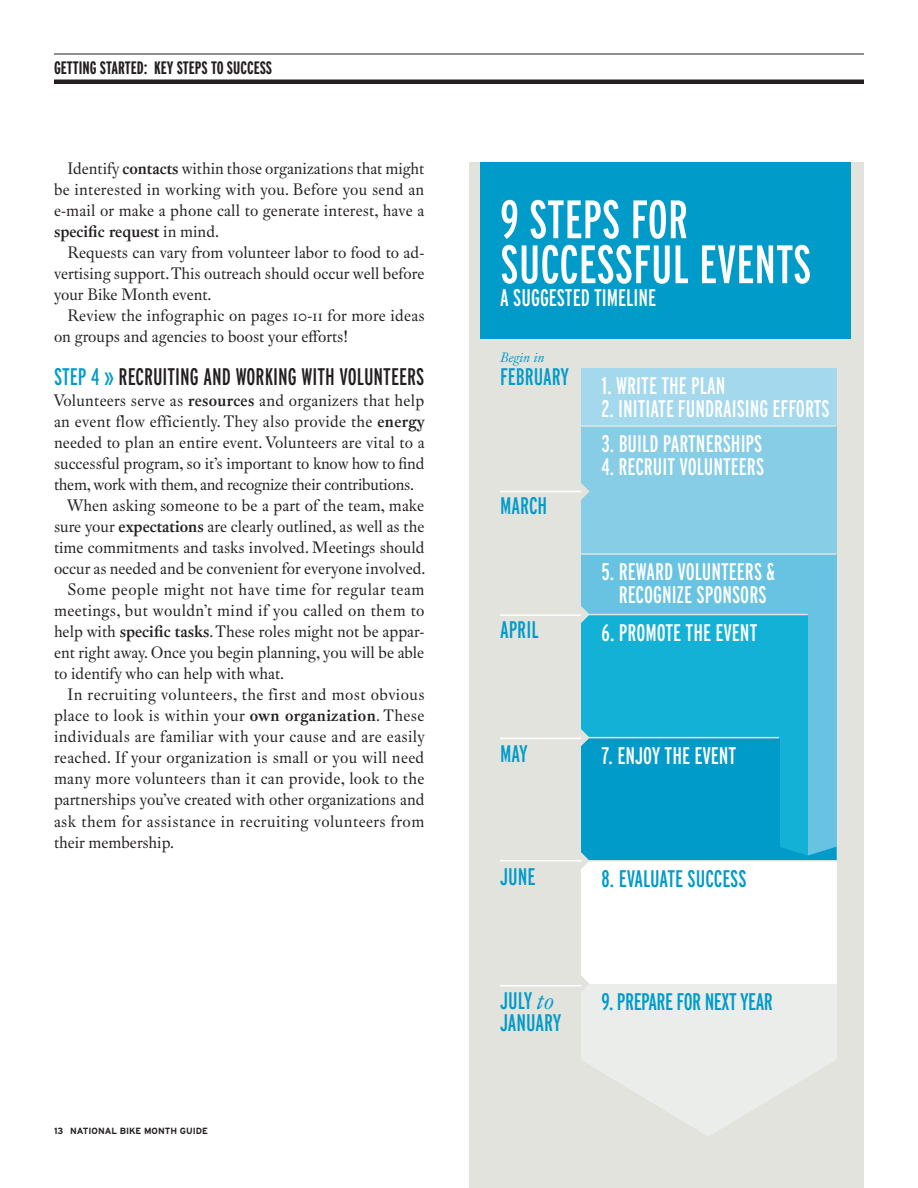
<style>
.page{position:relative;width:918px;height:1188px;background:#fff}
.page>*{position:absolute;margin:0;border:0;box-sizing:border-box;transform-origin:0 0}
.t1{font:extra-condensed 54px/45px "Interstate";color:#fff}
.Body_1{font:extra-condensed 24px/22.5px "Interstate";color:#fff;text-align:center}
.Body_1_Nest_Heading{font:extra-condensed 24px "Interstate";color:#231f20}
.Body_2{font:extra-condensed 24px "Interstate";color:#009bc8}
.Body_1-2{font:extra-condensed 24px "Interstate";letter-spacing:-.02em;color:#009bc8}
.t2{font:700 extra-condensed 18px "Interstate";color:#231f20}
.Body_1-3{font:16.5px/21px "Fleischman BT Pro";color:#231f20;text-align:justify}
.Body_1_Nest_Heading-2{font:16.5px/21px "Fleischman BT Pro";letter-spacing:-.015em;color:#231f20;text-align:justify}
.Body_2-2{font:italic 13.5px "Fleischman BT Pro";color:#009bc8}
.t3{font:700 9px "Interstate";color:#231f20}
.s1{font-weight:700}
.s2{color:#009bc8}
.s3{font-family:"Fleischman BT Pro";font-style:italic;font-stretch:normal}
</style>
<div class="page">
<hr style="left:54px;top:54px;width:810px;height:1px;background:#231f20">
<hr style="left:54px;top:80px;width:810px;height:4px;background:#231f20">
<div style="left:469px;top:162px;width:395px;height:1026px;background:#e3e3de"></div>
<div style="left:480px;top:162px;width:370px;height:176px;background:#009bc8"></div>
<div style="left:581px;top:426px;width:255px;height:128px;background:#87cde6"></div>
<div style="left:581px;top:554px;width:255px;height:307px;background:#67c3e1"></div>
<div style="left:581px;top:615px;width:227px;height:246px;background:#14b1d6"></div>
<div style="left:581px;top:738px;width:198px;height:123px;background:#009bc8"></div>
<div style="left:581px;top:368px;width:255px;height:58px;background:#a4d8ec"></div>
<svg style="left:581px;top:483px;width:9px;height:17px"></svg>
<svg style="left:581px;top:606px;width:9px;height:17px"></svg>
<div style="left:581px;top:984px;width:255px;height:204px;background:#eaede9"></div>
<svg style="left:581px;top:729px;width:9px;height:17px"></svg>
<div style="left:581px;top:861px;width:255px;height:123px;background:#fff"></div>
<svg style="left:581px;top:852px;width:8px;height:17px"></svg>
<svg style="left:573px;top:976px;width:16px;height:15px"></svg>
<svg style="left:581px;top:1055px;width:256px;height:133px"></svg>
<hr style="left:573px;top:614px;width:235px;height:1px;background:#e3e3de">
<hr style="left:573px;top:737px;width:206px;height:1px;background:#e3e3de">
<svg style="left:779px;top:847px;width:57px;height:13px"></svg>
<hr style="left:581px;top:860px;width:255px;height:2px;background:#e3e3de">
<hr style="left:581px;top:553px;width:255px;height:2px;background:#e3e3de">
<hr style="left:581px;top:425px;width:255px;height:2px;background:#e3e3de">
<hr style="left:500px;top:491px;width:81px;height:1px;background:#fff">
<hr style="left:500px;top:614px;width:81px;height:2px;background:#fff">
<hr style="left:500px;top:738px;width:81px;height:1px;background:#fff">
<hr style="left:500px;top:860px;width:81px;height:2px;background:#fff">
<hr style="left:500px;top:985px;width:81px;height:1px;background:#fff">
<p class="t2" style="left:54px;top:57px;width:213px">GETTING STARTED: KEY STEPS TO SUCCESS</p>
<p class="Body_1-3" style="left:54px;top:158px;width:372px;text-indent:13px">Identify <span class="s1">contacts</span> within those organizations that might be interested in working with you. Before you send an e-mail or make a phone call to generate interest, have a <span class="s1">specific request</span> in mind.</p>
<p class="Body_1-3" style="left:54px;top:242px;width:372px;text-indent:13px">Requests can vary from volunteer labor to food to ad&shy;vertising support. This outreach should occur well before your Bike Month event.</p>
<p class="Body_1-3" style="left:54px;top:305px;width:372px;text-indent:13px">Review the infographic on pages 10-11 for more ideas on groups and agencies to boost your efforts!</p>
<p class="Body_1_Nest_Heading" style="left:54px;top:364px;width:372px"><span class="s2">STEP 4 »</span> RECRUITING AND WORKING WITH VOLUNTEERS</p>
<p class="Body_1_Nest_Heading-2" style="left:54px;top:390px;width:372px">Volunteers serve as <span class="s1">resources</span> and organizers that help an event flow efficiently. They also provide the <span class="s1">energy </span>needed to plan an entire event. Volunteers are vital to a successful program, so it’s important to know how to find them, work with them, and recognize their contributions.</p>
<p class="Body_1-3" style="left:54px;top:495px;width:373px;text-indent:13px">When asking someone to be a part of the team, make sure your <span class="s1">expectations</span> are clearly outlined, as well as the time commitments and tasks involved. Meetings should occur as needed and be convenient for everyone involved.</p>
<p class="Body_1-3" style="left:54px;top:579px;width:372px;text-indent:13px">Some people might not have time for regular team meetings, but wouldn’t mind if you called on them to help with <span class="s1">specific tasks</span>. These roles might not be appar&shy;ent right away. Once you begin planning, you will be able to identify who can help with what.</p>
<p class="Body_1-3" style="left:54px;top:684px;width:372px;text-indent:13px">In recruiting volunteers, the first and most obvious place to look is within your <span class="s1">own organization</span>. These individuals are familiar with your cause and are easily reached. If your organization is small or you will need many more volunteers than it can provide, look to the partnerships you’ve created with other organizations and ask them for assistance in recruiting volunteers from their membership.</p>
<p class="t3" style="left:54px;top:1125px;width:156px">13 NATIONAL BIKE MONTH GUIDE</p>
<p class="t1" style="left:500px;top:196px;width:313px">9 STEPS FOR<br>SUCCESSFUL EVENTS</p>
<p class="Body_1" style="left:500px;top:286px;width:157px">A SUGGESTED TIMELINE</p>
<p class="Body_2-2" style="left:500px;top:349px;width:46px">Begin in</p>
<p class="Body_2" style="left:500px;top:363px;width:71px">FEBRUARY</p>
<p class="Body_2" style="left:500px;top:492px;width:49px">MARCH</p>
<p class="Body_2" style="left:500px;top:617px;width:40px">APRIL</p>
<p class="Body_1" style="left:601px;top:375px;width:126px">1. WRITE THE PLAN</p>
<p class="Body_1" style="left:601px;top:397px;width:230px">2. INITIATE FUNDRAISING EFFORTS</p>
<p class="Body_1" style="left:601px;top:432px;width:163px">3. BUILD PARTNERSHIPS</p>
<p class="Body_1" style="left:601px;top:455px;width:164px">4. RECRUIT VOLUNTEERS</p>
<p class="Body_1" style="left:601px;top:560px;width:175px">5. REWARD VOLUNTEERS &amp;<br>RECOGNIZE SPONSORS</p>
<p class="Body_1" style="left:601px;top:621px;width:158px">6. PROMOTE THE EVENT</p>
<p class="Body_2" style="left:500px;top:740px;width:29px">MAY</p>
<p class="Body_1" style="left:601px;top:744px;width:137px">7. ENJOY THE EVENT</p>
<p class="Body_2" style="left:500px;top:863px;width:37px">JUNE</p>
<p class="Body_1-2" style="left:601px;top:865px;width:147px">8. EVALUATE SUCCESS</p>
<p class="Body_2" style="left:500px;top:987px;width:56px">JULY <span class="s3">to</span></p>
<p class="Body_2" style="left:500px;top:1010px;width:63px">JANUARY</p>
<p class="Body_1-2" style="left:601px;top:988px;width:173px">9. PREPARE FOR NEXT YEAR</p>
</div>
